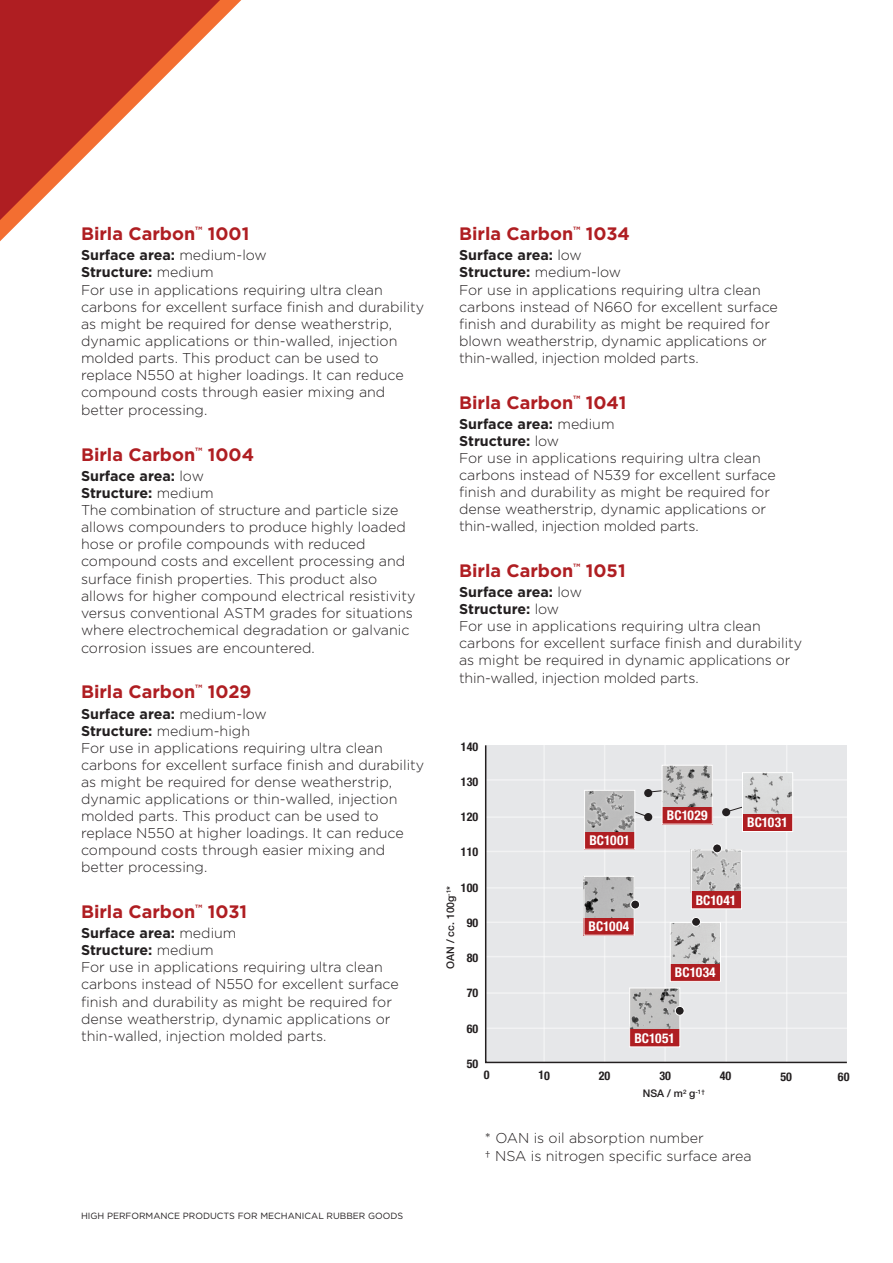
<style>
.page{position:relative;width:893px;height:1263px;background:#fff}
.page>*{position:absolute;margin:0;border:0;box-sizing:border-box;transform-origin:0 0}
.t1{font:700 18px "Gotham";color:#af1e22}
.t2{font:300 14.25px/17.1px "Gotham";color:#231f20}
.t3{font:700 condensed 13.5px "Helvetica Neue";color:#fff}
.t4{font:700 condensed 12px "Helvetica Neue";color:#231f20}
.t5{font:500 10.5px "Helvetica Neue LT Pro";color:#231f20}
.t6{font:9px "Gotham";color:#231f20}
.s1{font-weight:700}
</style>
<div class="page">
<svg style="left:0;top:0;width:242px;height:242px"></svg>
<svg style="left:485px;top:745px;width:362px;height:319px;background:#ded9db"></svg>
<img style="left:664px;top:767px;width:47px;height:40px">
<div style="left:662px;top:807px;width:50px;height:17px;background:#af1e22"></div>
<div style="left:662px;top:765px;width:51px;height:59px;border:1px solid #fff"></div>
<img style="left:744px;top:774px;width:47px;height:40px">
<div style="left:742px;top:814px;width:51px;height:18px;background:#af1e22"></div>
<div style="left:742px;top:772px;width:51px;height:60px;border:1px solid #fff"></div>
<p class="t1" style="left:81px;top:222px;width:170px">Birla Carbon<sup>™</sup> 1001</p>
<p class="t2" style="left:81px;top:246px;width:345px"><span class="s1">Surface area:</span> medium-low<br><span class="s1">Structure:</span> medium<br>For use in applications requiring ultra clean carbons for excellent surface finish and durability as might be required for dense weatherstrip, dynamic applications or thin-walled, injection molded parts. This product can be used to replace N550 at higher loadings. It can reduce compound costs through easier mixing and better processing.</p>
<p class="t1" style="left:81px;top:442px;width:175px">Birla Carbon<sup>™</sup> 1004</p>
<p class="t2" style="left:81px;top:467px;width:336px"><span class="s1">Surface area:</span> low<br><span class="s1">Structure:</span> medium<br>The combination of structure and particle size allows compounders to produce highly loaded hose or profile compounds with reduced compound costs and excellent processing and surface finish properties. This product also allows for higher compound electrical resistivity versus conventional ASTM grades for situations where electrochemical degradation or galvanic corrosion issues are encountered.</p>
<p class="t1" style="left:81px;top:680px;width:172px">Birla Carbon<sup>™</sup> 1029</p>
<p class="t2" style="left:81px;top:704px;width:345px"><span class="s1">Surface area:</span> medium-low<br><span class="s1">Structure:</span> medium-high<br>For use in applications requiring ultra clean carbons for excellent surface finish and durability as might be required for dense weatherstrip, dynamic applications or thin-walled, injection molded parts. This product can be used to replace N550 at higher loadings. It can reduce compound costs through easier mixing and better processing.</p>
<p class="t1" style="left:81px;top:900px;width:168px">Birla Carbon<sup>™</sup> 1031</p>
<p class="t2" style="left:81px;top:924px;width:319px"><span class="s1">Surface area:</span> medium<br><span class="s1">Structure:</span> medium<br>For use in applications requiring ultra clean carbons instead of N550 for excellent surface finish and durability as might be required for dense weatherstrip, dynamic applications or thin-walled, injection molded parts.</p>
<p class="t6" style="left:81px;top:1210px;width:324px">HIGH PERFORMANCE PRODUCTS FOR MECHANICAL RUBBER GOODS</p>
<p class="t1" style="left:459px;top:222px;width:173px">Birla Carbon<sup>™</sup> 1034</p>
<p class="t2" style="left:459px;top:246px;width:320px"><span class="s1">Surface area:</span> low<br><span class="s1">Structure:</span> medium-low<br>For use in applications requiring ultra clean carbons instead of N660 for excellent surface finish and durability as might be required for blown weatherstrip, dynamic applications or thin-walled, injection molded parts.</p>
<p class="t1" style="left:459px;top:390px;width:169px">Birla Carbon<sup>™</sup> 1041</p>
<p class="t2" style="left:459px;top:415px;width:318px"><span class="s1">Surface area:</span> medium<br><span class="s1">Structure:</span> low<br>For use in applications requiring ultra clean carbons instead of N539 for excellent surface finish and durability as might be required for dense weatherstrip, dynamic applications or thin-walled, injection molded parts.</p>
<p class="t1" style="left:459px;top:559px;width:168px">Birla Carbon<sup>™</sup> 1051</p>
<p class="t2" style="left:459px;top:583px;width:345px"><span class="s1">Surface area:</span> low<br><span class="s1">Structure:</span> low<br>For use in applications requiring ultra clean carbons for excellent surface finish and durability as might be required in dynamic applications or thin-walled, injection molded parts.</p>
<p class="t4" style="left:461px;top:739px;width:19px">140</p>
<p class="t4" style="left:461px;top:774px;width:19px">130</p>
<p class="t4" style="left:461px;top:809px;width:19px">120</p>
<p class="t4" style="left:461px;top:845px;width:19px">110</p>
<p class="t4" style="left:461px;top:880px;width:19px">100</p>
<p class="t4" style="left:467px;top:915px;width:13px">90</p>
<p class="t4" style="left:467px;top:950px;width:13px">80</p>
<p class="t4" style="left:467px;top:986px;width:13px">70</p>
<p class="t4" style="left:467px;top:1021px;width:13px">60</p>
<p class="t4" style="left:467px;top:1056px;width:13px">50</p>
<p class="t3" style="left:667px;top:807px;width:42px">BC1029</p>
<p class="t3" style="left:589px;top:832px;width:42px">BC1001</p>
<p class="t5" style="left:444px;top:969px;width:85px;rotate:-90deg">OAN / cc. 100g<sup>-1</sup>*</p>
<p class="t3" style="left:696px;top:892px;width:42px">BC1041</p>
<p class="t3" style="left:675px;top:964px;width:42px">BC1034</p>
<p class="t3" style="left:589px;top:918px;width:42px">BC1004</p>
<p class="t3" style="left:634px;top:1030px;width:42px">BC1051</p>
<p class="t3" style="left:747px;top:814px;width:42px">BC1031</p>
<p class="t4" style="left:484px;top:1068px;width:7px">0</p>
<p class="t4" style="left:538px;top:1068px;width:13px">10</p>
<p class="t4" style="left:599px;top:1068px;width:13px">20</p>
<p class="t4" style="left:659px;top:1068px;width:13px">30</p>
<p class="t4" style="left:720px;top:1069px;width:13px">40</p>
<p class="t4" style="left:780px;top:1069px;width:13px">50</p>
<p class="t4" style="left:838px;top:1069px;width:13px">60</p>
<p class="t5" style="left:643px;top:1087px;width:63px">NSA / m<sup>2</sup> g<sup>-1†</sup></p>
<p class="t2" style="left:485px;top:1128px;width:268px;line-height:18px">* OAN is oil absorption number<br>† NSA is nitrogen specific surface area</p>
</div>
